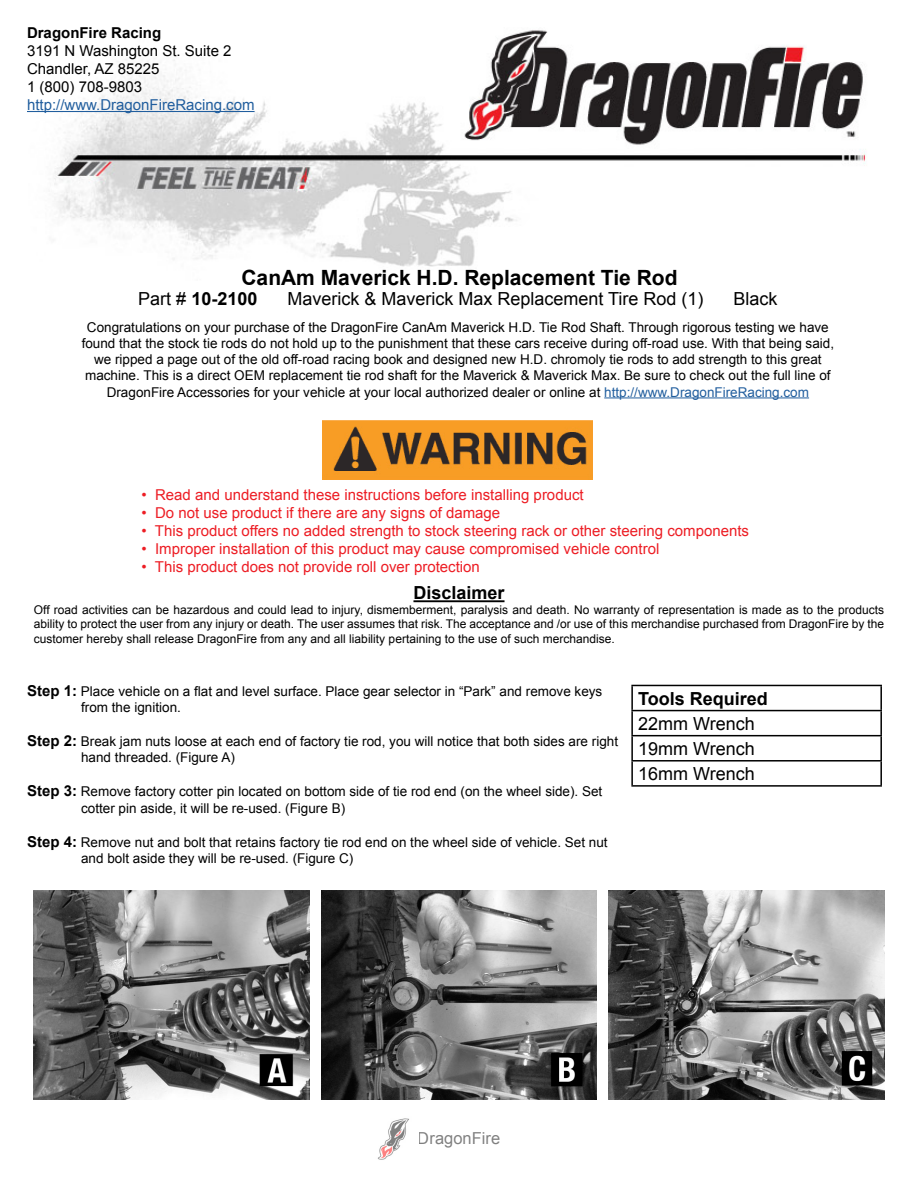
<style>
.page{position:relative;width:918px;height:1188px;background:#fff}
.page>*{position:absolute;margin:0;border:0;box-sizing:border-box;transform-origin:0 0}
.t1{font:700 21px "Arial";color:#000}
.t2{font:18px/25px "Arial";color:#000;text-align:justify}
.t3{font:700 18px "Arial";color:#000}
.t4{font:16.5px "Arial";color:#000}
.t5{font:15px "Arial";color:#ed1d24}
.t6{font:15px/18px "Arial";color:#000}
.t7{font:15px "Arial";color:#215e9e}
.t8{font:700 15px "Arial";color:#000}
.t9{font:13.5px/16.2px "Arial";color:#000}
.t10{font:12px/14.4px "Arial";color:#000;text-align:justify}
.s1{font-weight:400}
.s2{color:#215e9e}
.s3{font-weight:700;font-size:15px}
</style>
<div class="page">
<img style="left:377px;top:1118px;width:32px;height:42px">
<img style="left:28px;top:30px;width:838px;height:237px">
<hr style="left:27px;top:111px;width:228px;height:1px;background:#215e9e">
<hr style="left:604px;top:397px;width:205px;height:1px;background:#215e9e">
<hr style="left:413px;top:600px;width:92px;height:2px;background:#000">
<img style="left:322px;top:421px;width:271px;height:58px">
<hr style="left:631px;top:685px;width:251px;height:1px;background:#000">
<hr style="left:631px;top:686px;width:2px;height:24px;background:#000">
<hr style="left:880px;top:686px;width:2px;height:24px;background:#000">
<hr style="left:631px;top:710px;width:251px;height:1px;background:#000">
<hr style="left:631px;top:711px;width:2px;height:24px;background:#000">
<hr style="left:880px;top:711px;width:2px;height:24px;background:#000">
<hr style="left:631px;top:735px;width:251px;height:1px;background:#000">
<hr style="left:631px;top:736px;width:2px;height:24px;background:#000">
<hr style="left:880px;top:736px;width:2px;height:24px;background:#000">
<hr style="left:631px;top:760px;width:251px;height:2px;background:#000">
<hr style="left:631px;top:762px;width:2px;height:23px;background:#000">
<hr style="left:880px;top:762px;width:2px;height:23px;background:#000">
<hr style="left:631px;top:785px;width:251px;height:2px;background:#000">
<img style="left:34px;top:891px;width:275px;height:208px">
<img style="left:321px;top:891px;width:276px;height:208px">
<img style="left:609px;top:891px;width:275px;height:208px">
<p class="t8" style="left:27px;top:23px;width:136px">DragonFire Racing</p>
<p class="t6" style="left:27px;top:42px;width:206px">3191 N Washington St. Suite 2<br>Chandler, AZ 85225<br>1 (800) 708-9803</p>
<p class="t7" style="left:27px;top:95px;width:229px">http://www.DragonFireRacing.com</p>
<h1 class="t1" style="left:242px;top:264px;width:438px">CanAm Maverick H.D. Replacement Tie Rod</h1>
<h2 class="t3" style="left:138px;top:286px;width:121px"><span class="s1">Part #</span> 10-2100</h2>
<h2 class="t2" style="left:287px;top:286px;width:418px">Maverick &amp; Maverick Max Replacement Tire Rod (1)</h2>
<h2 class="t2" style="left:734px;top:286px;width:46px">Black</h2>
<p class="t9" style="left:82px;top:319px;width:754px;text-align:center">Congratulations on your purchase of the DragonFire CanAm Maverick H.D. Tie Rod Shaft. Through rigorous testing we have found that the stock tie rods do not hold up to the punishment that these cars receive during off-road use. With that being said, we ripped a page out of the old off-road racing book and designed new H.D. chromoly tie rods to add strength to this great machine. This is a direct OEM replacement tie rod shaft for the Maverick &amp; Maverick Max. Be sure to check out the full line of DragonFire Accessories for your vehicle at your local authorized dealer or online at <span class="s2">http://www.DragonFireRacing.com</span></p>
<p class="t5" style="left:142px;top:485px;width:444px">• Read and understand these instructions before installing product</p>
<p class="t5" style="left:142px;top:503px;width:360px">• Do not use product if there are any signs of damage</p>
<p class="t5" style="left:142px;top:521px;width:609px">• This product offers no added strength to stock steering rack or other steering components</p>
<p class="t5" style="left:142px;top:539px;width:519px">• Improper installation of this product may cause compromised vehicle control</p>
<p class="t5" style="left:142px;top:557px;width:340px">• This product does not provide roll over protection</p>
<h2 class="t3" style="left:413px;top:581px;width:93px">Disclaimer</h2>
<p class="t10" style="left:34px;top:602px;width:852px">Off road activities can be hazardous and could lead to injury, dismemberment, paralysis and death. No warranty of representation is made as to the products ability to protect the user from any injury or death. The user assumes that risk. The acceptance and /or use of this merchandise purchased from DragonFire by the customer hereby shall release DragonFire from any and all liability pertaining to the use of such merchandise.</p>
<p class="t9" style="left:81px;top:683px;width:523px;text-indent:-54px"><span class="s3">Step 1:</span> Place vehicle on a flat and level surface. Place gear selector in “Park” and remove keys from the ignition.</p>
<p class="t9" style="left:81px;top:733px;width:539px;text-indent:-54px"><span class="s3">Step 2:</span> Break jam nuts loose at each end of factory tie rod, you will notice that both sides are right hand threaded. (Figure A)</p>
<p class="t9" style="left:81px;top:784px;width:523px;text-indent:-54px"><span class="s3">Step 3:</span> Remove factory cotter pin located on bottom side of tie rod end (on the wheel side). Set cotter pin aside, it will be re-used. (Figure B)</p>
<p class="t9" style="left:81px;top:834px;width:528px;text-indent:-54px"><span class="s3">Step 4:</span> Remove nut and bolt that retains factory tie rod end on the wheel side of vehicle. Set nut and bolt aside they will be re-used. (Figure C)</p>
<h2 class="t3" style="left:638px;top:686px;width:131px">Tools Required</h2>
<h2 class="t2" style="left:638px;top:711px;width:118px">22mm Wrench 19mm Wrench 16mm Wrench</h2>
<p class="t4" style="left:418px;top:1128px;width:84px">DragonFire</p>
</div>
